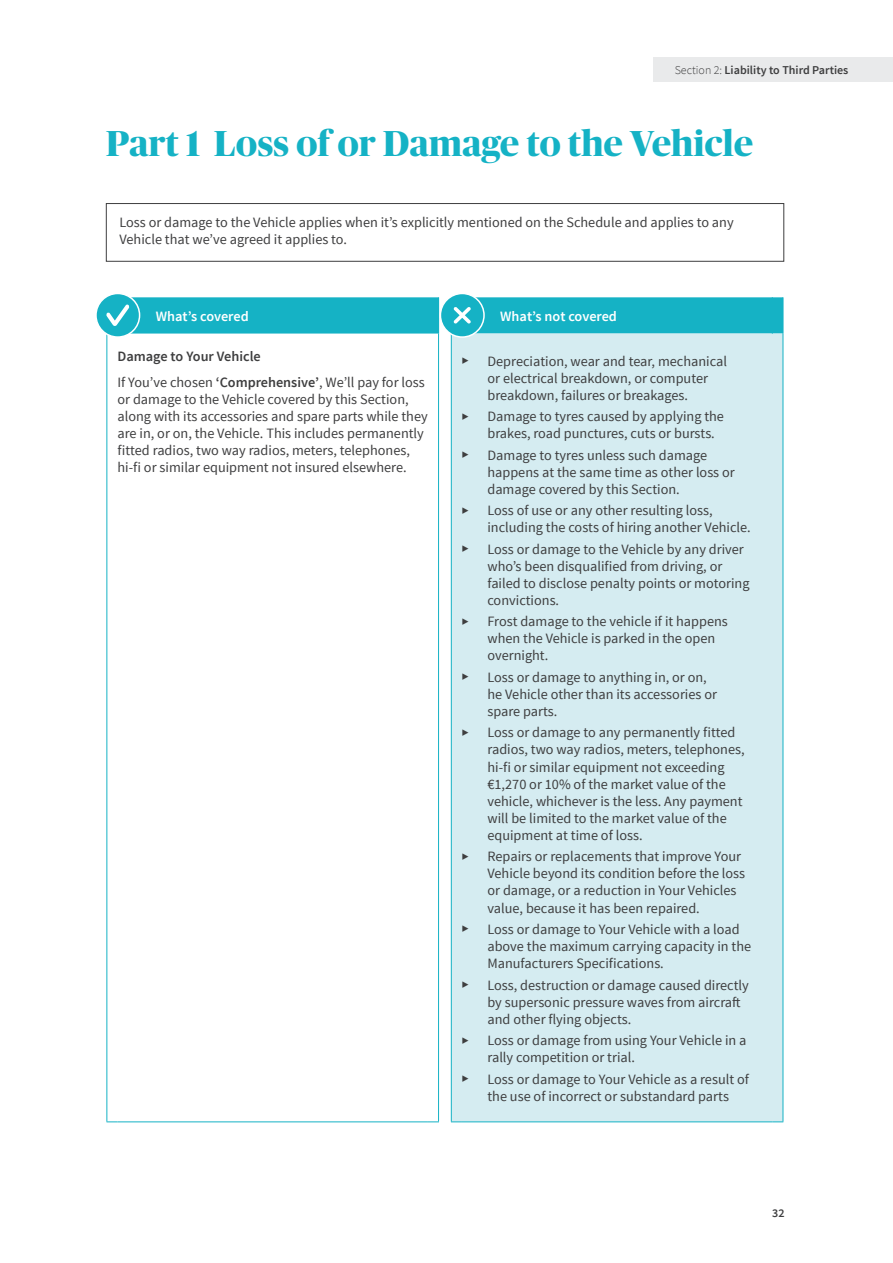
<style>
.page{position:relative;width:893px;height:1263px;background:#fff}
.page>*{position:absolute;margin:0;border:0;box-sizing:border-box;transform-origin:0 0}
._1_Sub_Heading{font:700 36px "Publico Banner";letter-spacing:.01em;color:#15b2c5}
.Table__Body{font:14.25px/17.1px "Source Sans Pro";color:#3e3e3f}
.Body{font:14.25px/17.1px "Source Sans Pro";color:#3e3e3f}
.Table__White_Semibol{font:600 14.25px "Source Sans Pro";color:#fff}
.Table__Semibold_Body{font:600 14.25px "Source Sans Pro";color:#3e3e3f}
.t1{font:600 12px "Source Sans Pro";color:#3e3e3f}
.t2{font:12px "Source Sans Pro";color:#3e3e3f}
.s1{font-weight:300}
.s2{font-weight:600}
</style>
<div class="page">
<div style="left:653px;top:57px;width:240px;height:24px;background:#e9eaeb"></div>
<div style="left:452px;top:334px;width:331px;height:787px;background:#d5ecf1"></div>
<hr style="left:462px;top:1121px;width:310px;height:1px;background:#15b2c5">
<hr style="left:451px;top:334px;width:1px;height:787px;background:#15b2c5">
<hr style="left:783px;top:334px;width:1px;height:787px;background:#15b2c5">
<hr style="left:106px;top:334px;width:1px;height:787px;background:#15b2c5">
<hr style="left:438px;top:334px;width:1px;height:787px;background:#15b2c5">
<hr style="left:117px;top:1121px;width:311px;height:1px;background:#15b2c5">
<svg style="left:96px;top:293px;width:44px;height:44px"></svg>
<div style="left:95px;top:293px;width:45px;height:45px;border:2px solid #fff;border-radius:50%"></div>
<svg style="left:106px;top:297px;width:333px;height:37px;background:#1db4c7"></svg>
<svg style="left:440px;top:293px;width:44px;height:44px"></svg>
<div style="left:440px;top:293px;width:45px;height:45px;border:2px solid #fff;border-radius:50%"></div>
<svg style="left:451px;top:297px;width:332px;height:37px;background:#1eb5c7"></svg>
<div style="left:106px;top:203px;width:678px;height:59px;border:1px solid #3e3e3f"></div>
<p class="t1" style="left:675px;top:62px;width:175px"><span class="s1">Section 2:</span> Liability to Third Parties</p>
<p class="_1_Sub_Heading" style="left:106px;top:118px;width:648px">Part 1 Loss of or Damage to the Vehicle</p>
<p class="Body" style="left:119px;top:214px;width:616px">Loss or damage to the Vehicle applies when it’s explicitly mentioned on the Schedule and applies to any<br>Vehicle that we’ve agreed it applies to.</p>
<p class="Table__White_Semibol" style="left:156px;top:307px;width:94px">What’s covered</p>
<p class="Table__White_Semibol" style="left:500px;top:307px;width:118px">What’s not covered</p>
<p class="Table__Semibold_Body" style="left:117px;top:347px;width:145px">Damage to Your Vehicle</p>
<p class="Table__Body" style="left:117px;top:374px;width:312px">If You’ve chosen <span class="s2">‘Comprehensive’</span>, We’ll pay for loss or damage to the Vehicle covered by this Section, along with its accessories and spare parts while they are in, or on, the Vehicle. This includes permanently fitted radios, two way radios, meters, telephones, hi-fi or similar equipment not insured elsewhere.</p>
<p class="t2" style="left:462px;top:353px;width:8px">▶</p>
<p class="Table__Body" style="left:487px;top:352px;width:241px">Depreciation, wear and tear, mechanical or electrical breakdown, or computer breakdown, failures or breakages.</p>
<p class="t2" style="left:462px;top:408px;width:8px">▶</p>
<p class="Table__Body" style="left:487px;top:408px;width:238px">Damage to tyres caused by applying the brakes, road punctures, cuts or bursts.</p>
<p class="t2" style="left:462px;top:447px;width:8px">▶</p>
<p class="Table__Body" style="left:487px;top:446px;width:249px">Damage to tyres unless such damage happens at the same time as other loss or damage covered by this Section.</p>
<p class="t2" style="left:462px;top:502px;width:8px">▶</p>
<p class="Table__Body" style="left:487px;top:502px;width:265px">Loss of use or any other resulting loss, including the costs of hiring another Vehicle.</p>
<p class="t2" style="left:462px;top:541px;width:8px">▶</p>
<p class="Table__Body" style="left:487px;top:540px;width:264px">Loss or damage to the Vehicle by any driver who’s been disqualified from driving, or failed to disclose penalty points or motoring convictions.</p>
<p class="t2" style="left:462px;top:613px;width:8px">▶</p>
<p class="Table__Body" style="left:487px;top:613px;width:242px">Frost damage to the vehicle if it happens when the Vehicle is parked in the open overnight.</p>
<p class="t2" style="left:462px;top:669px;width:8px">▶</p>
<p class="Table__Body" style="left:487px;top:669px;width:231px">Loss or damage to anything in, or on, he Vehicle other than its accessories or spare parts.</p>
<p class="t2" style="left:462px;top:724px;width:8px">▶</p>
<p class="Table__Body" style="left:487px;top:724px;width:259px">Loss or damage to any permanently fitted radios, two way radios, meters, telephones, hi-fi or similar equipment not exceeding €1,270 or 10% of the market value of the vehicle, whichever is the less. Any payment will be limited to the market value of the equipment at time of loss.</p>
<p class="t2" style="left:462px;top:848px;width:8px">▶</p>
<p class="Table__Body" style="left:487px;top:848px;width:259px">Repairs or replacements that improve Your Vehicle beyond its condition before the loss or damage, or a reduction in Your Vehicles value, because it has been repaired.</p>
<p class="t2" style="left:462px;top:921px;width:8px">▶</p>
<p class="Table__Body" style="left:487px;top:921px;width:265px">Loss or damage to Your Vehicle with a load above the maximum carrying capacity in the<br>Manufacturers Specifications.</p>
<p class="t2" style="left:462px;top:976px;width:8px">▶</p>
<p class="Table__Body" style="left:487px;top:976px;width:263px">Loss, destruction or damage caused directly by supersonic pressure waves from aircraft and other flying objects.</p>
<p class="t2" style="left:462px;top:1032px;width:8px">▶</p>
<p class="Table__Body" style="left:487px;top:1032px;width:261px">Loss or damage from using Your Vehicle in a rally competition or trial.</p>
<p class="t2" style="left:462px;top:1070px;width:8px">▶</p>
<p class="Table__Body" style="left:487px;top:1070px;width:263px">Loss or damage to Your Vehicle as a result of the use of incorrect or substandard parts</p>
<p class="t1" style="left:772px;top:1206px;width:14px">32</p>
</div>
